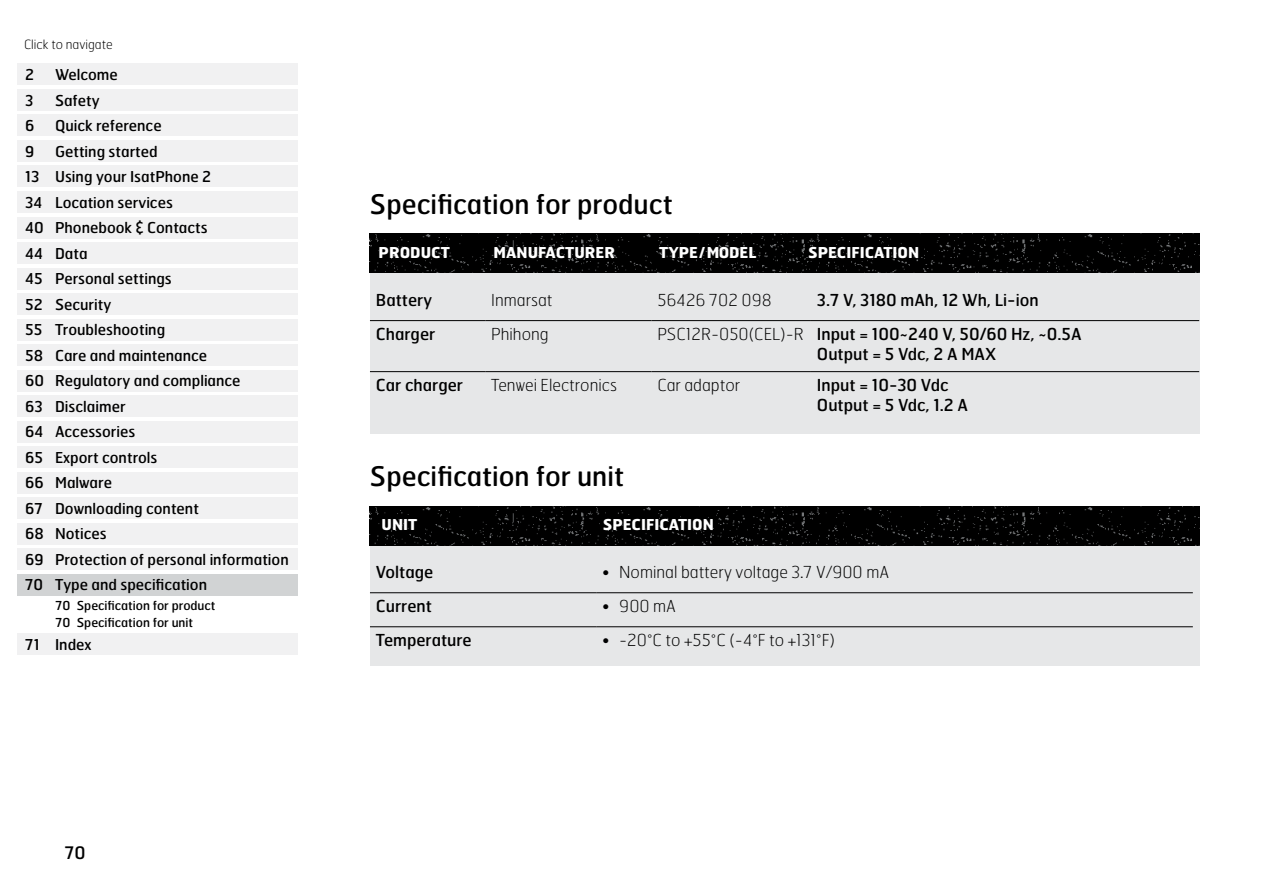
<style>
.page{position:relative;width:1263px;height:893px;background:#fff}
.page>*{position:absolute;margin:0;border:0;box-sizing:border-box;transform-origin:0 0}
.HEADER_2{font:27px "Hermes";color:#000}
.t1{font:17.25px "Hermes";color:#000}
.Copy{font:100 16.5px "Hermes";color:#000}
.Copy-2{font:16.5px/19.5px "Hermes";color:#000}
.Table_Copy{font:16.5px "Hermes";color:#000}
.NAV_HEADER_1{font:15px "Hermes";color:#000}
.Table_Header{font:700 15px "Hermes";color:#fff}
.t2{font:100 12.75px "Hermes";color:#000}
.NAV_HEADER_2{font:12.3px "Hermes";color:#000}
.s1{font-family:"Times";font-weight:400}
</style>
<div class="page">
<div style="left:370px;top:507px;width:829px;height:159px;background:#e6e7e8"></div>
<hr style="left:370px;top:592px;width:226px;height:1px;background:#000">
<hr style="left:596px;top:592px;width:597px;height:1px;background:#000">
<hr style="left:370px;top:626px;width:226px;height:1px;background:#000">
<hr style="left:596px;top:626px;width:597px;height:1px;background:#000">
<img style="left:370px;top:506px;width:829px;height:40px">
<div style="left:370px;top:235px;width:829px;height:199px;background:#e6e7e8"></div>
<hr style="left:370px;top:320px;width:115px;height:1px;background:#000">
<hr style="left:485px;top:320px;width:166px;height:1px;background:#000">
<hr style="left:651px;top:320px;width:160px;height:1px;background:#000">
<hr style="left:811px;top:320px;width:388px;height:1px;background:#000">
<hr style="left:370px;top:371px;width:115px;height:1px;background:#000">
<hr style="left:485px;top:371px;width:166px;height:1px;background:#000">
<hr style="left:651px;top:371px;width:160px;height:1px;background:#000">
<hr style="left:811px;top:371px;width:388px;height:1px;background:#000">
<img style="left:370px;top:233px;width:829px;height:40px">
<div style="left:17px;top:64px;width:280px;height:21px;background:#f1f1f2"></div>
<div style="left:17px;top:89px;width:280px;height:22px;background:#f1f1f2"></div>
<div style="left:17px;top:115px;width:280px;height:21px;background:#f1f1f2"></div>
<div style="left:17px;top:140px;width:280px;height:22px;background:#f1f1f2"></div>
<div style="left:17px;top:166px;width:280px;height:21px;background:#f1f1f2"></div>
<div style="left:17px;top:191px;width:280px;height:22px;background:#f1f1f2"></div>
<div style="left:17px;top:217px;width:280px;height:21px;background:#f1f1f2"></div>
<div style="left:17px;top:242px;width:280px;height:22px;background:#f1f1f2"></div>
<div style="left:17px;top:268px;width:280px;height:21px;background:#f1f1f2"></div>
<div style="left:17px;top:293px;width:280px;height:22px;background:#f1f1f2"></div>
<div style="left:17px;top:319px;width:280px;height:21px;background:#f1f1f2"></div>
<div style="left:17px;top:344px;width:280px;height:22px;background:#f1f1f2"></div>
<div style="left:17px;top:370px;width:280px;height:21px;background:#f1f1f2"></div>
<div style="left:17px;top:395px;width:280px;height:22px;background:#f1f1f2"></div>
<div style="left:17px;top:421px;width:280px;height:21px;background:#f1f1f2"></div>
<div style="left:17px;top:446px;width:280px;height:22px;background:#f1f1f2"></div>
<div style="left:17px;top:472px;width:280px;height:21px;background:#f1f1f2"></div>
<div style="left:17px;top:497px;width:280px;height:22px;background:#f1f1f2"></div>
<div style="left:17px;top:523px;width:280px;height:21px;background:#f1f1f2"></div>
<div style="left:17px;top:549px;width:280px;height:21px;background:#f1f1f2"></div>
<div style="left:17px;top:574px;width:280px;height:21px;background:#d1d3d4"></div>
<div style="left:17px;top:634px;width:280px;height:21px;background:#f1f1f2"></div>
<p class="t2" style="left:24px;top:36px;width:90px">Click to navigate</p>
<p class="NAV_HEADER_1" style="left:25px;top:65px;width:11px">2</p>
<p class="NAV_HEADER_1" style="left:55px;top:65px;width:64px">Welcome</p>
<p class="NAV_HEADER_1" style="left:25px;top:90px;width:10px">3</p>
<p class="NAV_HEADER_1" style="left:55px;top:90px;width:46px">Safety</p>
<p class="NAV_HEADER_1" style="left:25px;top:116px;width:11px">6</p>
<p class="NAV_HEADER_1" style="left:55px;top:116px;width:108px">Quick reference</p>
<p class="NAV_HEADER_1" style="left:25px;top:142px;width:11px">9</p>
<p class="NAV_HEADER_1" style="left:55px;top:142px;width:104px">Getting started</p>
<p class="NAV_HEADER_1" style="left:25px;top:167px;width:187px">13 Using your IsatPhone 2</p>
<p class="NAV_HEADER_1" style="left:25px;top:193px;width:149px">34 Location services</p>
<p class="NAV_HEADER_1" style="left:25px;top:218px;width:184px">40 Phonebook &amp; Contacts</p>
<p class="NAV_HEADER_1" style="left:25px;top:244px;width:64px">44 Data</p>
<p class="NAV_HEADER_1" style="left:25px;top:269px;width:148px">45 Personal settings</p>
<p class="NAV_HEADER_1" style="left:25px;top:295px;width:88px">52 Security</p>
<p class="NAV_HEADER_1" style="left:25px;top:320px;width:142px">55 Troubleshooting</p>
<p class="NAV_HEADER_1" style="left:25px;top:346px;width:184px">58 Care and maintenance</p>
<p class="NAV_HEADER_1" style="left:25px;top:371px;width:217px">60 Regulatory and compliance</p>
<p class="NAV_HEADER_1" style="left:25px;top:397px;width:102px">63 Disclaimer</p>
<p class="NAV_HEADER_1" style="left:25px;top:422px;width:112px">64 Accessories</p>
<p class="NAV_HEADER_1" style="left:25px;top:448px;width:134px">65 Export controls</p>
<p class="NAV_HEADER_1" style="left:25px;top:473px;width:88px">66 Malware</p>
<p class="NAV_HEADER_1" style="left:25px;top:499px;width:175px">67 Downloading content</p>
<p class="NAV_HEADER_1" style="left:25px;top:524px;width:83px">68 Notices</p>
<p class="NAV_HEADER_1" style="left:25px;top:550px;width:265px">69 Protection of personal information</p>
<p class="NAV_HEADER_1" style="left:25px;top:575px;width:183px">70 Type and specification</p>
<p class="NAV_HEADER_2" style="left:55px;top:597px;width:162px">70 Specification for product</p>
<p class="NAV_HEADER_2" style="left:55px;top:615px;width:139px">70 Specification for unit</p>
<p class="NAV_HEADER_1" style="left:25px;top:635px;width:68px">71 Index</p>
<p class="t1" style="left:65px;top:842px;width:22px">70</p>
<p class="HEADER_2" style="left:370px;top:186px;width:304px">Specification for product</p>
<p class="Table_Header" style="left:379px;top:243px;width:73px">PRODUCT</p>
<p class="Table_Header" style="left:493px;top:243px;width:123px">MANUFACTURER</p>
<p class="Table_Header" style="left:659px;top:243px;width:99px">TYPE/MODEL</p>
<p class="Table_Header" style="left:808px;top:243px;width:113px">SPECIFICATION</p>
<p class="Copy-2" style="left:376px;top:290px;width:58px">Battery</p>
<p class="Copy" style="left:491px;top:290px;width:63px">Inmarsat</p>
<p class="Copy" style="left:657px;top:290px;width:116px">56426 702 098</p>
<p class="Copy-2" style="left:817px;top:290px;width:223px">3.7 V, 3180 mAh, 12 Wh, Li-ion</p>
<p class="Copy-2" style="left:376px;top:324px;width:61px">Charger</p>
<p class="Copy" style="left:491px;top:324px;width:59px">Phihong</p>
<p class="Copy" style="left:657px;top:324px;width:148px">PSC12R-050(CEL)-R</p>
<p class="Copy-2" style="left:817px;top:324px;width:266px">Input = 100~240 V, 50/60 Hz, ~0.5A<br>Output = 5 Vdc, 2 A MAX</p>
<p class="Copy-2" style="left:376px;top:375px;width:89px">Car charger</p>
<p class="Copy" style="left:491px;top:375px;width:127px">Tenwei Electronics</p>
<p class="Copy" style="left:657px;top:375px;width:84px">Car adaptor</p>
<p class="Copy-2" style="left:817px;top:375px;width:153px">Input = 10-30 Vdc<br>Output = 5 Vdc, 1.2 A</p>
<p class="HEADER_2" style="left:370px;top:459px;width:256px">Specification for unit</p>
<p class="Table_Header" style="left:382px;top:515px;width:37px">UNIT</p>
<p class="Table_Header" style="left:603px;top:515px;width:113px">SPECIFICATION</p>
<p class="Table_Copy" style="left:376px;top:562px;width:59px">Voltage</p>
<p class="Copy" style="left:602px;top:562px;width:288px">• Nominal battery voltage 3.7 V/900 mA</p>
<p class="Table_Copy" style="left:376px;top:596px;width:57px">Current</p>
<p class="Copy" style="left:602px;top:596px;width:75px">• 900 mA</p>
<p class="Table_Copy" style="left:376px;top:630px;width:97px">Temperature</p>
<p class="Copy" style="left:602px;top:630px;width:234px">• -20<span class="s1">̊</span>C to +55<span class="s1">̊</span>C (-4<span class="s1">̊</span>F to +131<span class="s1">̊</span>F)</p>
</div>
